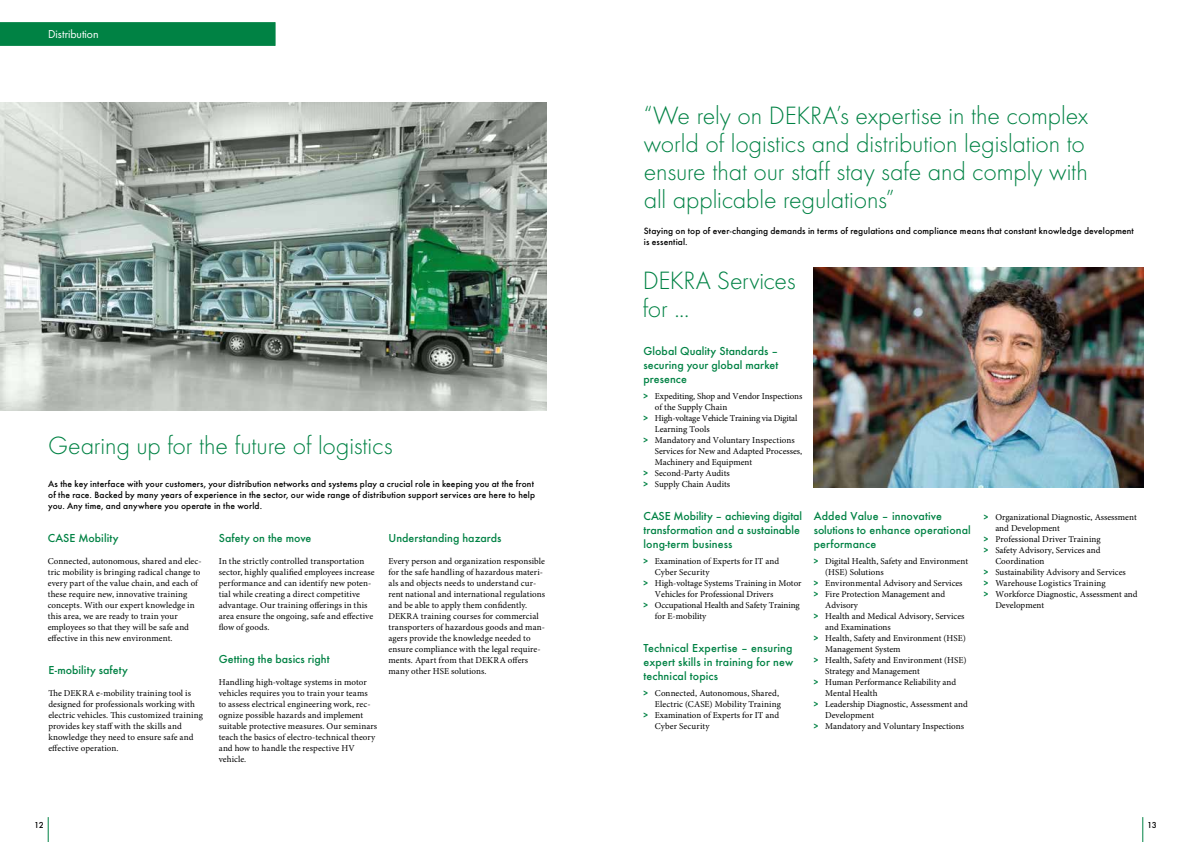
<style>
.page{position:relative;width:1191px;height:842px;background:#fff}
.page>*{position:absolute;margin:0;border:0;box-sizing:border-box;transform-origin:0 0}
.t1{font:300 26px/28px "Futura";letter-spacing:-.005em;color:#008244}
.t2{font:500 12px/14px "Futura";letter-spacing:.005em;color:#008244;text-align:justify}
.t3{font:12px "Futura Boo";letter-spacing:-.005em;color:#fff}
.t4{font:500 9.5px/11px "Futura";letter-spacing:.015em;color:#000}
.t5{font:9px/11px "Minion Pro";color:#000}
.t6{font:9px "Minion Pro";letter-spacing:-.02em;color:#000}
.t7{font:500 9px "Futura";color:#000}
.s1{font-family:"Futura Dem";color:#008244}
</style>
<div class="page">
<svg style="left:0;top:22px;width:275px;height:24px;background:#028245"></svg>
<svg style="left:1142px;top:817px;width:1px;height:25px"></svg>
<svg style="left:48px;top:817px;width:1px;height:25px"></svg>
<img style="left:0;top:102px;width:547px;height:308px">
<img style="left:813px;top:267px;width:330px;height:220px">
<h2 class="t3" style="left:48px;top:26px;width:52px">Distribution</h2>
<h1 class="t1" style="left:48px;top:431px;width:346px">Gearing up for the future of logistics</h1>
<p class="t4" style="left:48px;top:478px;width:488px">As the key interface with your customers, your distribution networks and systems play a crucial role in keeping you at the front of the race. Backed by many years of experience in the sector, our wide range of distribution support services are here to help you. Any time, and anywhere you operate in the world.</p>
<h2 class="t2" style="left:48px;top:530px;width:72px">CASE Mobility</h2>
<p class="t5" style="left:48px;top:556px;width:155px">Connected, autonomous, shared and elec&shy;tric mobility is bringing radical change to every part of the value chain, and each of these require new, innovative training concepts. With our expert knowledge in this area, we are ready to train your employees so that they will be safe and effective in this new environment.</p>
<h2 class="t2" style="left:219px;top:530px;width:94px">Safety on the move</h2>
<p class="t5" style="left:219px;top:556px;width:157px">In the strictly controlled transportation sector, highly qualified employees increase performance and can identify new poten&shy;tial while creating a direct competitive advantage. Our training offerings in this area ensure the ongoing, safe and effective flow of goods.</p>
<h2 class="t2" style="left:219px;top:651px;width:112px">Getting the basics right</h2>
<p class="t5" style="left:219px;top:677px;width:160px">Handling high-voltage systems in motor vehicles requires you to train your teams to assess electrical engineering work, rec&shy;ognize possible hazards and implement suitable protective measures. Our seminars teach the basics of electro-technical theory and how to handle the respective HV vehicle.</p>
<h2 class="t2" style="left:388px;top:530px;width:114px">Understanding hazards</h2>
<p class="t5" style="left:388px;top:556px;width:158px">Every person and organization responsible for the safe handling of hazardous materi&shy;als and objects needs to understand cur&shy;rent national and international regulations and be able to apply them confidently.<br>DEKRA training courses for commercial transporters of hazardous goods and man&shy;agers provide the knowledge needed to ensure compliance with the legal require&shy;ments. Apart from that DEKRA offers</p>
<h2 class="t2" style="left:48px;top:662px;width:81px">E-mobility safety</h2>
<p class="t5" style="left:388px;top:666px;width:100px">many other HSE solutions.</p>
<p class="t5" style="left:48px;top:688px;width:156px">The DEKRA e-mobility training tool is designed for professionals working with electric vehicles. This customized training provides key staff with the skills and knowledge they need to ensure safe and effective operation.</p>
<h1 class="t1" style="left:644px;top:101px;width:446px">“We rely on DEKRA’s expertise in the complex world of logistics and distribution legislation to ensure that our staff stay safe and comply with all applicable regulations”</h1>
<p class="t4" style="left:644px;top:225px;width:491px">Staying on top of ever-changing demands in terms of regulations and compliance means that constant knowledge development is essential.</p>
<h1 class="t1" style="left:642px;top:266px;width:154px">DEKRA Services for ...</h1>
<h2 class="t2" style="left:643px;top:343px;width:136px">Global Quality Standards – securing your global market presence</h2>
<p class="t5" style="left:643px;top:391px;width:160px"><span class="s1">&gt;</span> Expediting, Shop and Vendor Inspections</p>
<p class="t5" style="left:655px;top:402px;width:74px">of the Supply Chain</p>
<p class="t6" style="left:643px;top:412px;width:155px"><span class="s1">&gt;</span> High-voltage Vehicle Training via Digital</p>
<p class="t5" style="left:655px;top:424px;width:56px">Learning Tools</p>
<p class="t5" style="left:643px;top:435px;width:153px"><span class="s1">&gt;</span> Mandatory and Voluntary Inspections</p>
<p class="t5" style="left:655px;top:446px;width:149px">Services for New and Adapted Processes,</p>
<p class="t5" style="left:655px;top:457px;width:99px">Machinery and Equipment</p>
<p class="t5" style="left:643px;top:468px;width:88px"><span class="s1">&gt;</span> Second-Party Audits</p>
<p class="t5" style="left:643px;top:479px;width:88px"><span class="s1">&gt;</span> Supply Chain Audits</p>
<h2 class="t2" style="left:643px;top:508px;width:160px;text-align:left">CASE Mobility – achieving digital transformation and a sustainable long-term business</h2>
<p class="t5" style="left:643px;top:556px;width:137px"><span class="s1">&gt;</span> Examination of Experts for IT and</p>
<p class="t5" style="left:655px;top:567px;width:56px">Cyber Security</p>
<p class="t5" style="left:643px;top:578px;width:160px"><span class="s1">&gt;</span> High-voltage Systems Training in Motor</p>
<p class="t5" style="left:655px;top:589px;width:120px">Vehicles for Professional Drivers</p>
<p class="t5" style="left:643px;top:600px;width:158px"><span class="s1">&gt;</span> Occupational Health and Safety Training</p>
<p class="t5" style="left:655px;top:611px;width:53px">for E-mobility</p>
<h2 class="t2" style="left:643px;top:640px;width:151px">Technical Expertise – ensuring expert skills in training for new technical topics</h2>
<p class="t5" style="left:643px;top:688px;width:137px"><span class="s1">&gt;</span> Connected, Autonomous, Shared,</p>
<p class="t5" style="left:655px;top:699px;width:128px">Electric (CASE) Mobility Training</p>
<p class="t5" style="left:643px;top:710px;width:137px"><span class="s1">&gt;</span> Examination of Experts for IT and</p>
<p class="t5" style="left:655px;top:721px;width:56px">Cyber Security</p>
<h2 class="t2" style="left:814px;top:508px;width:159px;text-align:left">Added Value – innovative solutions to enhance operational performance</h2>
<p class="t5" style="left:814px;top:556px;width:156px"><span class="s1">&gt;</span> Digital Health, Safety and Environment</p>
<p class="t5" style="left:825px;top:567px;width:60px">(HSE) Solutions</p>
<p class="t5" style="left:814px;top:578px;width:150px"><span class="s1">&gt;</span> Environmental Advisory and Services</p>
<p class="t5" style="left:814px;top:589px;width:133px"><span class="s1">&gt;</span> Fire Protection Management and</p>
<p class="t5" style="left:825px;top:600px;width:34px">Advisory</p>
<p class="t5" style="left:814px;top:611px;width:152px"><span class="s1">&gt;</span> Health and Medical Advisory, Services</p>
<p class="t5" style="left:825px;top:622px;width:67px">and Examinations</p>
<p class="t5" style="left:814px;top:633px;width:154px"><span class="s1">&gt;</span> Health, Safety and Environment (HSE)</p>
<p class="t5" style="left:825px;top:644px;width:77px">Management System</p>
<p class="t5" style="left:814px;top:655px;width:154px"><span class="s1">&gt;</span> Health, Safety and Environment (HSE)</p>
<p class="t5" style="left:825px;top:666px;width:96px">Strategy and Management</p>
<p class="t5" style="left:814px;top:677px;width:144px"><span class="s1">&gt;</span> Human Performance Reliability and</p>
<p class="t5" style="left:825px;top:688px;width:54px">Mental Health</p>
<p class="t5" style="left:814px;top:699px;width:156px"><span class="s1">&gt;</span> Leadership Diagnostic, Assessment and</p>
<p class="t5" style="left:825px;top:710px;width:50px">Development</p>
<p class="t5" style="left:814px;top:721px;width:152px"><span class="s1">&gt;</span> Mandatory and Voluntary Inspections</p>
<p class="t5" style="left:984px;top:512px;width:154px"><span class="s1">&gt;</span> Organizational Diagnostic, Assessment</p>
<p class="t5" style="left:995px;top:523px;width:66px">and Development</p>
<p class="t5" style="left:984px;top:534px;width:118px"><span class="s1">&gt;</span> Professional Driver Training</p>
<p class="t5" style="left:984px;top:545px;width:118px"><span class="s1">&gt;</span> Safety Advisory, Services and</p>
<p class="t5" style="left:995px;top:556px;width:51px">Coordination</p>
<p class="t5" style="left:984px;top:567px;width:143px"><span class="s1">&gt;</span> Sustainability Advisory and Services</p>
<p class="t5" style="left:984px;top:578px;width:123px"><span class="s1">&gt;</span> Warehouse Logistics Training</p>
<p class="t5" style="left:984px;top:589px;width:155px"><span class="s1">&gt;</span> Workforce Diagnostic, Assessment and</p>
<p class="t5" style="left:995px;top:600px;width:50px">Development</p>
<p class="t7" style="left:34px;top:818px;width:11px">12</p>
<p class="t7" style="left:1147px;top:818px;width:11px">13</p>
</div>
